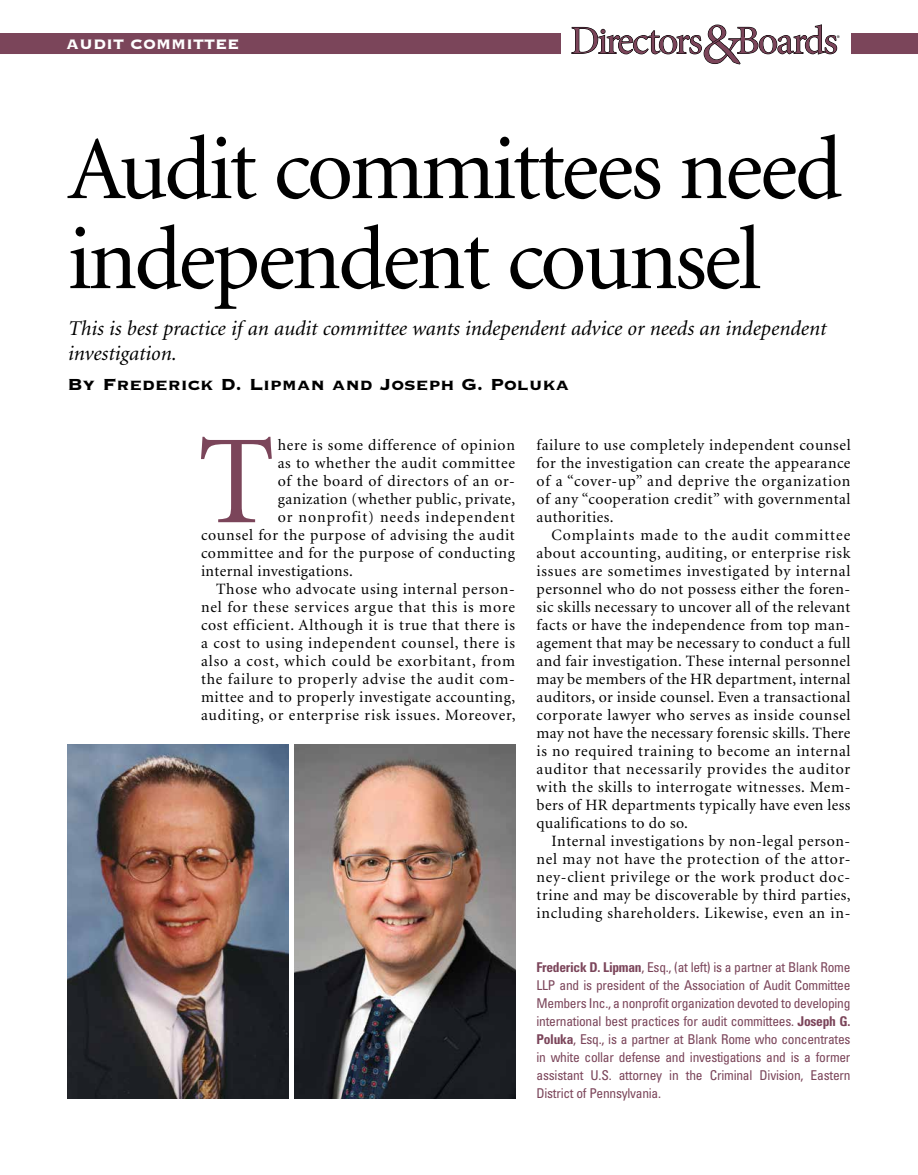
<style>
.page{position:relative;width:918px;height:1175px;background:#fff}
.page>*{position:absolute;margin:0;border:0;box-sizing:border-box;transform-origin:0 0}
.t1{font:126.45px "Minion";color:#7b455a}
.t2{font:90px/90px "Minion";letter-spacing:-.035em;color:#000}
.t3{font:italic 21px/25.5px "Minion";color:#000}
.t4{font:21px "Copperplate Thirty Three BC";color:#000}
.t5{font:18px "Copperplate Thirty Three BC";color:#fff}
.t6{font:15.75px/18px "Minion";letter-spacing:.045em;color:#000;text-align:justify}
.t7{font:15.75px "Minion";letter-spacing:.025em;color:#000}
.t8{font:condensed 13.5px/18px "Univers";letter-spacing:-.015em;color:#7b455a;text-align:justify}
.t9{font:300 3.75px "Frutiger";color:#000}
.s1{font-weight:700}
</style>
<div class="page">
<div style="left:0;top:33px;width:918px;height:21px;background:#7b455a"></div>
<img style="left:68px;top:744px;width:220px;height:354px">
<img style="left:295px;top:744px;width:220px;height:354px">
<div style="left:561px;top:22px;width:289px;height:52px;background:#fff"></div>
<svg style="left:571px;top:24px;width:267px;height:40px"></svg>
<p class="t5" style="left:66px;top:35px;width:175px">AUDIT COMMITTEE</p>
<p class="t9" style="left:837px;top:35px;width:4px">®</p>
<h2 class="t2" style="left:68px;top:127px;width:776px">Audit committees need independent counsel</h2>
<h3 class="t3" style="left:68px;top:316px;width:760px">This is best practice if an audit committee wants independent advice or needs an independent investigation.</h3>
<h3 class="t4" style="left:68px;top:374px;width:504px">By Frederick D. Lipman and Joseph G. Poluka</h3>
<h1 class="t1" style="left:198px;top:419px;width:78px">T</h1>
<p class="t6" style="left:278px;top:437px;width:239px">here is some difference of opinion</p>
<p class="t6" style="left:278px;top:455px;width:239px">as to whether the audit committee</p>
<p class="t6" style="left:278px;top:473px;width:239px">of the board of directors of an or-</p>
<p class="t7" style="left:278px;top:491px;width:239px">ganization (whether public, private,</p>
<p class="t6" style="left:278px;top:509px;width:239px">or nonprofit) needs independent</p>
<p class="t6" style="left:201px;top:527px;width:315px">counsel for the purpose of advising the audit</p>
<p class="t6" style="left:201px;top:545px;width:315px">committee and for the purpose of conducting</p>
<p class="t7" style="left:201px;top:563px;width:154px">internal investigations.</p>
<p class="t6" style="left:216px;top:581px;width:300px">Those who advocate using internal person-</p>
<p class="t6" style="left:201px;top:599px;width:316px">nel for these services argue that this is more</p>
<p class="t6" style="left:201px;top:617px;width:316px">cost efficient. Although it is true that there is</p>
<p class="t6" style="left:201px;top:635px;width:316px">a cost to using independent counsel, there is</p>
<p class="t6" style="left:201px;top:653px;width:316px">also a cost, which could be exorbitant, from</p>
<p class="t6" style="left:201px;top:671px;width:315px">the failure to properly advise the audit com-</p>
<p class="t6" style="left:201px;top:689px;width:316px">mittee and to properly investigate accounting,</p>
<p class="t6" style="left:201px;top:707px;width:316px">auditing, or enterprise risk issues. Moreover,</p>
<p class="t6" style="left:537px;top:437px;width:316px">failure to use completely independent counsel for the investigation can create the appearance of a “cover-up” and deprive the organization of any “cooperation credit” with governmental authorities.</p>
<p class="t6" style="left:537px;top:527px;width:316px;text-indent:15px">Complaints made to the audit committee about accounting, auditing, or enterprise risk issues are sometimes investigated by internal personnel who do not possess either the foren&shy;sic skills necessary to uncover all of the relevant facts or have the independence from top man&shy;agement that may be necessary to conduct a full and fair investigation. These internal personnel may be members of the HR department, internal auditors, or inside counsel. Even a transactional corporate lawyer who serves as inside counsel may not have the necessary forensic skills. There is no required training to become an internal auditor that necessarily provides the auditor with the skills to interrogate witnesses. Mem&shy;bers of HR departments typically have even less qualifications to do so.</p>
<p class="t6" style="left:537px;top:833px;width:316px;text-indent:15px">Internal investigations by non-legal person&shy;nel may not have the protection of the attor&shy;ney-client privilege or the work product doc&shy;trine and may be discoverable by third parties, including shareholders. Likewise, even an in-</p>
<p class="t8" style="left:537px;top:958px;width:316px"><span class="s1">Frederick D. Lipman</span>, Esq., (at left) is a partner at Blank Rome LLP and is president of the Association of Audit Committee Members Inc., a nonprofit organization devoted to developing international best practices for audit committees. <span class="s1">Joseph G.<br>Poluka</span>, Esq., is a partner at Blank Rome who concentrates in white collar defense and investigations and is a former assistant U.S. attorney in the Criminal Division, Eastern District of Pennsylvania.</p>
</div>
